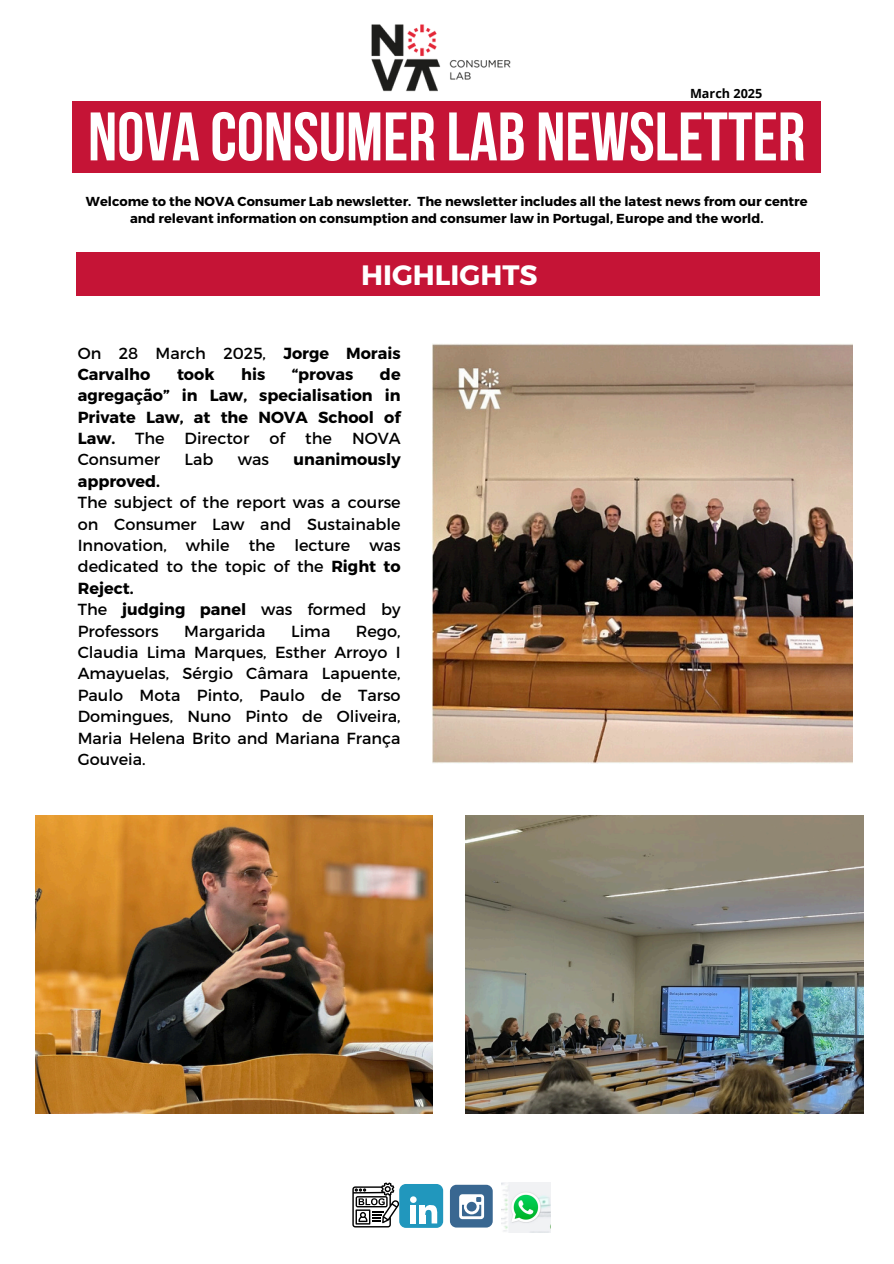
<style>
.page{position:relative;width:894px;height:1264px;background:#fff}
.page>*{position:absolute;margin:0;border:0;box-sizing:border-box;transform-origin:0 0}
.t1{font:68.4px "Bebas Neue Cyrillic";color:#fff}
.t2{font:700 28.05px "Montserrat";color:#fff}
.t3{font:16.05px/21.3px "Montserrat";color:#000}
.t4{font:700 16.05px/21.3px "Montserrat";color:#000}
.t5{font:700 13.05px/17.4px "Montserrat";color:#000;text-align:center}
.t6{font:700 12.6px "Open Sans";color:#000}
.s1{font-weight:400}
.s2{font-weight:700}
</style>
<div class="page">
<div style="left:72px;top:101px;width:748px;height:72px;background:#c51436"></div>
<img style="left:371px;top:24px;width:140px;height:68px">
<div style="left:76px;top:252px;width:743px;height:43px;background:#c51436"></div>
<img style="left:501px;top:1182px;width:50px;height:49px">
<svg style="left:352px;top:1182px;width:47px;height:45px"></svg>
<div style="left:399px;top:1183px;width:44px;height:44px;background:#2197bd;border-radius:7px"></div>
<svg style="left:410px;top:1196px;width:6px;height:6px"></svg>
<div style="left:410px;top:1205px;width:6px;height:18px;background:#fff"></div>
<div style="left:419px;top:1205px;width:6px;height:18px;background:#fff"></div>
<svg style="left:425px;top:1205px;width:12px;height:18px"></svg>
<div style="left:450px;top:1184px;width:42px;height:43px;background:#396791;border-radius:6px"></div>
<svg style="left:459px;top:1194px;width:25px;height:25px"></svg>
<img style="left:432px;top:344px;width:420px;height:419px">
<img style="left:465px;top:815px;width:398px;height:298px">
<img style="left:35px;top:815px;width:398px;height:298px">
<p class="t6" style="left:689px;top:85px;width:74px">March 2025</p>
<p class="t1" style="left:88px;top:109px;width:718px">NOVA CONSUMER LAB NEWSLETTER</p>
<h1 class="t5" style="left:86px;top:191px;width:723px">Welcome to the NOVA Consumer Lab newsletter. The newsletter includes all the latest news from our centre and relevant information on consumption and consumer law in Portugal, Europe and the world.</h1>
<p class="t2" style="left:361px;top:257px;width:178px">HIGHLIGHTS</p>
<h2 class="t4" style="left:78px;top:341px;width:324px"><span class="s1">On 28 March 2025,</span> Jorge Morais<br>Carvalho</h2>
<h2 class="t4" style="left:177px;top:363px;width:39px">took</h2>
<h2 class="t4" style="left:241px;top:363px;width:26px">his</h2>
<h2 class="t4" style="left:292px;top:363px;width:63px">“provas</h2>
<h2 class="t4" style="left:78px;top:363px;width:324px;text-align:justify;text-indent:302px">de agregação” in Law, specialisation in Private Law, at the NOVA School of Law. <span class="s1">The</span></h2>
<h2 class="t3" style="left:185px;top:427px;width:66px">Director</h2>
<h2 class="t3" style="left:269px;top:427px;width:17px">of</h2>
<h2 class="t3" style="left:305px;top:427px;width:28px">the</h2>
<h2 class="t3" style="left:352px;top:427px;width:50px">NOVA</h2>
<h2 class="t3" style="left:78px;top:448px;width:84px">Consumer</h2>
<h2 class="t3" style="left:184px;top:448px;width:30px">Lab</h2>
<h2 class="t3" style="left:238px;top:448px;width:33px">was</h2>
<h2 class="t4" style="left:293px;top:448px;width:108px">unanimously</h2>
<h2 class="t3" style="left:78px;top:469px;width:324px"><span class="s2">approved.<br></span>The subject of the report was a course on Consumer Law and Sustainable<br>Innovation, while the lecture was dedicated to the topic of the <span class="s2">Right to<br>Reject.</span></h2>
<h3 class="t3" style="left:78px;top:598px;width:324px">The <span class="s2">judging panel</span> was formed by<br>Professors</h3>
<h3 class="t3" style="left:184px;top:619px;width:83px">Margarida</h3>
<h3 class="t3" style="left:291px;top:619px;width:41px">Lima</h3>
<h3 class="t3" style="left:78px;top:619px;width:324px;text-align:justify;text-indent:278px">Rego, Claudia Lima Marques, Esther Arroyo I Amayuelas, Sérgio Câmara Lapuente, Paulo Mota Pinto, Paulo de Tarso Domingues, Nuno Pinto de Oliveira, Maria Helena Brito and Mariana França Gouveia.</h3>
</div>
